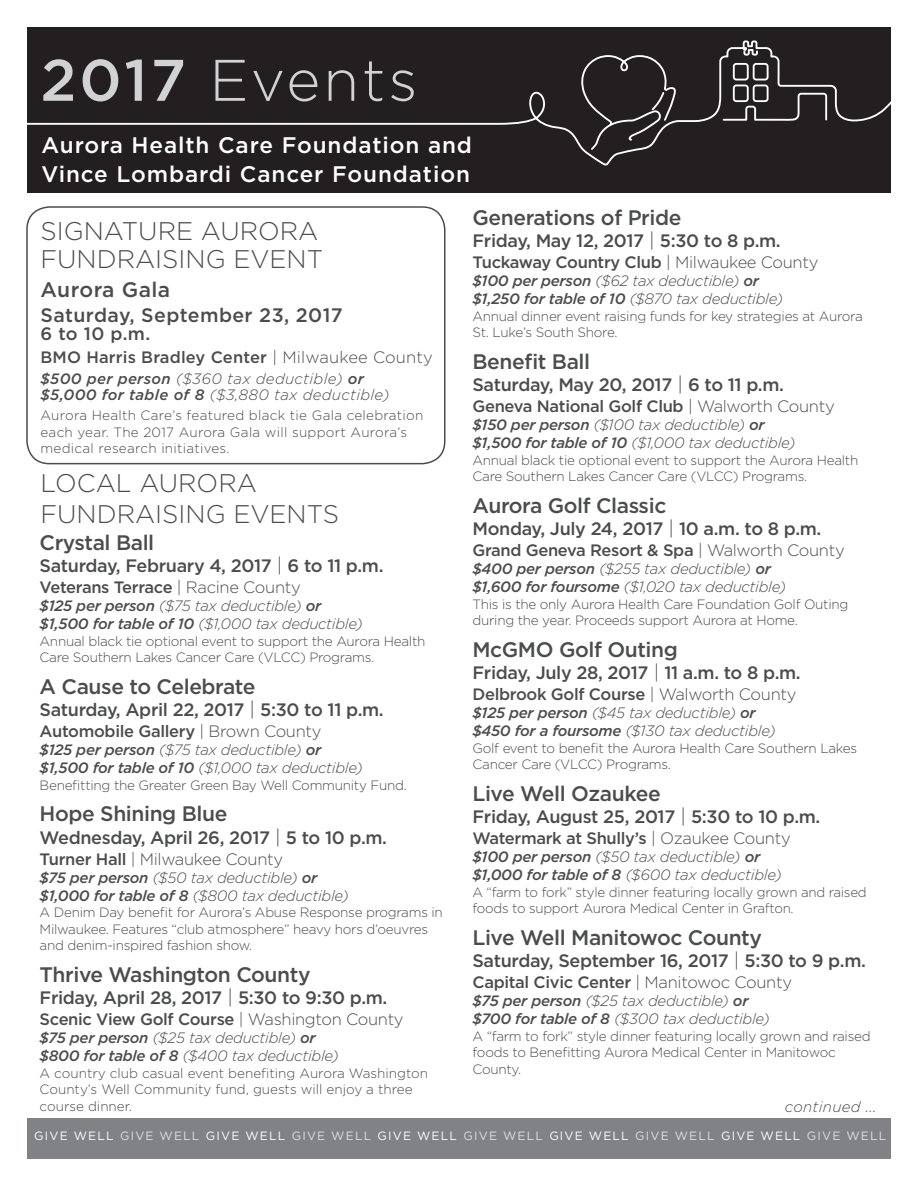
<style>
.page{position:relative;width:918px;height:1188px;background:#fff}
.page>*{position:absolute;margin:0;border:0;box-sizing:border-box;transform-origin:0 0}
.t1{font:300 58.5px "Gotham";color:#d1d2d4}
.t2{font:300 25.5px/28.5px "Gotham";color:#4b4c4d}
.t3{font:500 22.5px/28.5px "Gotham";letter-spacing:.04em;color:#fff}
.t4{font:500 21px "Gotham";letter-spacing:-.02em;color:#4b4c4d}
.t5{font:500 21px "Gotham";letter-spacing:.02em;color:#4b4c4d}
.t6{font:500 19.5px "Gotham";letter-spacing:.02em;color:#4b4c4d}
.t7{font:500 18px "Gotham";letter-spacing:-.02em;color:#4b4c4d}
.t8{font:500 16.5px "Gotham";letter-spacing:-.02em;color:#4b4c4d}
.t9{font:500 16.5px "Gotham";letter-spacing:.01em;color:#4b4c4d}
.t10{font:300 16.5px "Gotham";letter-spacing:-.03em;color:#4b4c4d}
.t11{font:italic 300 15px/18px "Gotham";letter-spacing:-.02em;color:#4b4c4d}
.t12{font:italic 300 15px/16.5px "Gotham";letter-spacing:.02em;color:#4b4c4d}
.t13{font:300 13.5px/16.5px "Gotham";letter-spacing:-.02em;color:#4b4c4d}
.t14{font:300 13.5px/16.5px "Gotham";letter-spacing:.02em;color:#4b4c4d}
.t15{font:300 13.5px/16.5px "Gotham";color:#4b4c4d}
.t16{font:12px "Gotham";letter-spacing:.1em;color:#fff}
.s1{font-weight:500}
.s2{font-weight:300}
.s3{font-weight:300;font-size:19.5px}
</style>
<div class="page">
<div style="left:26px;top:206px;width:420px;height:258px;border:2px solid #4b4c4d;border-radius:22px"></div>
<div style="left:27px;top:1118px;width:864px;height:40px;background:#808285"></div>
<div style="left:27px;top:27px;width:864px;height:166px;background:#231f20"></div>
<svg style="left:27px;top:40px;width:864px;height:126px"></svg>
<h1 class="t1" style="left:40px;top:45px;width:378px"><span class="s1">2017</span> Events</h1>
<h3 class="t3" style="left:41px;top:131px;width:432px">Aurora Health Care Foundation and<br>Vince Lombardi Cancer Foundation</h3>
<h2 class="t2" style="left:40px;top:216px;width:284px">Signature Aurora<br>Fundraising Event</h2>
<h3 class="t5" style="left:40px;top:277px;width:131px">Aurora Gala</h3>
<h3 class="t6" style="left:40px;top:303px;width:304px">Saturday, September 23, 2017</h3>
<h3 class="t7" style="left:40px;top:323px;width:111px">6 to 10 p.m.</h3>
<p class="t9" style="left:40px;top:347px;width:394px">BMO Harris Bradley Center <span class="s2">| Milwaukee County</span></p>
<p class="t12" style="left:40px;top:370px;width:351px"><span class="s1">$500 per person</span> ($360 tax deductible) <span class="s1">or $5,000 for table of 8</span> ($3,880 tax deductible)</p>
<p class="t14" style="left:40px;top:407px;width:384px">Aurora Health Care’s featured black tie Gala celebration each year. The 2017 Aurora Gala will support Aurora’s medical research initiatives.</p>
<h2 class="t2" style="left:40px;top:467px;width:297px;line-height:31.5px">local Aurora<br>Fundraising Events</h2>
<h3 class="t4" style="left:40px;top:529px;width:116px">Crystal Ball</h3>
<h3 class="t7" style="left:40px;top:555px;width:345px">Saturday, February 4, 2017 <span class="s3">|</span> 6 to 11 p.m.</h3>
<p class="t8" style="left:40px;top:577px;width:263px">Veterans Terrace <span class="s2">| Racine County</span></p>
<p class="t11" style="left:40px;top:597px;width:325px"><span class="s1">$125 per person</span> ($75 tax deductible) <span class="s1">or $1,500 for table of 10</span> ($1,000 tax deductible)</p>
<p class="t13" style="left:40px;top:632px;width:387px">Annual black tie optional event to support the Aurora Health<br>Care Southern Lakes Cancer Care (VLCC) Programs.</p>
<h3 class="t4" style="left:40px;top:673px;width:217px">A Cause to Celebrate</h3>
<h3 class="t7" style="left:40px;top:699px;width:346px">Saturday, April 22, 2017 <span class="s3">|</span> 5:30 to 11 p.m.</h3>
<p class="t8" style="left:40px;top:721px;width:283px">Automobile Gallery <span class="s2">| Brown County</span></p>
<p class="t11" style="left:40px;top:741px;width:325px"><span class="s1">$125 per person</span> ($75 tax deductible) <span class="s1">or $1,500 for table of 10</span> ($1,000 tax deductible)</p>
<p class="t13" style="left:40px;top:776px;width:369px">Benefitting the G reater G reen Bay Well Community Fund.</p>
<h3 class="t4" style="left:40px;top:801px;width:189px">Hope Shining Blue</h3>
<h3 class="t7" style="left:40px;top:826px;width:349px">Wednesday, April 26, 2017 <span class="s3">|</span> 5 to 10 p.m.</h3>
<p class="t10" style="left:40px;top:849px;width:245px"><span class="s1">Turner Hall</span> | Milwaukee County</p>
<p class="t11" style="left:40px;top:868px;width:311px"><span class="s1">$75 per person</span> ($50 tax deductible) <span class="s1">or $1,000 for table of 8</span> ($800 tax deductible)</p>
<p class="t13" style="left:40px;top:904px;width:405px">A Denim Day benefit for Aurora’s Abuse Response programs in<br>Milwaukee. Features “club atmosphere” heavy hors d’oeuvres and denim-inspired fashion show.</p>
<h3 class="t4" style="left:40px;top:961px;width:272px">Thrive Washington County</h3>
<h3 class="t7" style="left:40px;top:987px;width:349px">Friday, April 28, 2017 <span class="s3">|</span> 5:30 to 9:30 p.m.</h3>
<p class="t8" style="left:40px;top:1009px;width:366px">Scenic View Golf Course <span class="s2">| Washington County</span></p>
<p class="t11" style="left:40px;top:1029px;width:301px"><span class="s1">$75 per person</span> ($25 tax deductible) <span class="s1">or $800 for table of 8</span> ($400 tax deductible)</p>
<p class="t15" style="left:40px;top:1064px;width:390px">A country club casual event benefiting Aurora Washington<br>County’s Well Community fund, guests will enjoy a three course dinner.</p>
<h3 class="t4" style="left:472px;top:205px;width:210px">Generations of Pride</h3>
<h3 class="t7" style="left:472px;top:230px;width:310px">Friday, May 12, 2017 <span class="s3">|</span> 5:30 to 8 p.m.</h3>
<p class="t8" style="left:472px;top:253px;width:347px">Tuckaway Country Club <span class="s2">| Milwaukee County</span></p>
<p class="t11" style="left:472px;top:272px;width:312px"><span class="s1">$100 per person</span> ($62 tax deductible) <span class="s1">or $1,250 for table of 10</span> ($870 tax deductible)</p>
<p class="t13" style="left:472px;top:308px;width:392px">Annual dinner event raising funds for key strategies at Aurora<br>St. Luke’s South Shore.</p>
<h3 class="t4" style="left:472px;top:349px;width:119px">Benefit Ball</h3>
<h3 class="t7" style="left:472px;top:374px;width:313px">Saturday, May 20, 2017 <span class="s3">|</span> 6 to 11 p.m.</h3>
<p class="t8" style="left:472px;top:397px;width:364px">Geneva National Golf Club <span class="s2">| Walworth County</span></p>
<p class="t11" style="left:472px;top:416px;width:325px"><span class="s1">$150 per person</span> ($100 tax deductible) <span class="s1">or $1,500 for table of 10</span> ($1,000 tax deductible)</p>
<p class="t13" style="left:472px;top:452px;width:387px">Annual black tie optional event to support the Aurora Health<br>Care Southern Lakes Cancer Care (VLCC) Programs.</p>
<h3 class="t4" style="left:473px;top:493px;width:195px">Aurora Golf Classic</h3>
<h3 class="t7" style="left:473px;top:518px;width:350px">Monday, July 24, 2017 <span class="s3">|</span> 10 a.m. to 8 p.m.</h3>
<p class="t8" style="left:473px;top:541px;width:374px">Grand Geneva Resort &amp; Spa <span class="s2">| Walworth County</span></p>
<p class="t11" style="left:473px;top:560px;width:315px"><span class="s1">$400 per person</span> ($255 tax deductible) <span class="s1">or $1,600 for foursome</span> ($1,020 tax deductible)</p>
<p class="t13" style="left:473px;top:596px;width:377px">This is the only Aurora Health Care Foundation Golf Outing during the year. Proceeds support Aurora at Home.</p>
<h3 class="t4" style="left:473px;top:637px;width:207px">McGMO Golf Outing</h3>
<h3 class="t7" style="left:473px;top:662px;width:330px">Friday, July 28, 2017 <span class="s3">|</span> 11 a.m. to 8 p.m.</h3>
<p class="t8" style="left:473px;top:685px;width:325px">Delbrook Golf Course <span class="s2">| Walworth County</span></p>
<p class="t11" style="left:473px;top:704px;width:305px"><span class="s1">$125 per person</span> ($45 tax deductible) <span class="s1">or $450 for a foursome</span> ($130 tax deductible)</p>
<p class="t13" style="left:473px;top:740px;width:386px">Golf event to benefit the Aurora Health Care Southern Lakes<br>Cancer Care (VLCC) Programs.</p>
<h3 class="t4" style="left:473px;top:781px;width:190px">Live Well Ozaukee</h3>
<h3 class="t7" style="left:473px;top:806px;width:349px">Friday, August 25, 2017 <span class="s3">|</span> 5:30 to 10 p.m.</h3>
<p class="t8" style="left:473px;top:829px;width:320px">Watermark at Shully’s <span class="s2">| Ozaukee County</span></p>
<p class="t11" style="left:473px;top:848px;width:311px"><span class="s1">$100 per person</span> ($50 tax deductible) <span class="s1">or $1,000 for table of 8</span> ($600 tax deductible)</p>
<p class="t13" style="left:473px;top:884px;width:396px">A “farm to fork” style dinner featuring locally grown and raised foods to support Aurora Medical Center in G rafton.</p>
<h3 class="t4" style="left:473px;top:925px;width:291px">Live Well Manitowoc County</h3>
<h3 class="t7" style="left:473px;top:950px;width:395px">Saturday, September 16, 2017 <span class="s3">|</span> 5:30 to 9 p.m.</h3>
<p class="t8" style="left:473px;top:973px;width:321px">Capital Civic Center <span class="s2">| Manitowoc County</span></p>
<p class="t11" style="left:473px;top:992px;width:299px"><span class="s1">$75 per person</span> ($25 tax deductible) <span class="s1">or $700 for table of 8</span> ($300 tax deductible)</p>
<p class="t13" style="left:473px;top:1028px;width:400px">A “farm to fork” style dinner featuring locally grown and raised foods to Benefitting Aurora Medical Center in Manitowoc<br>County.</p>
<p class="t12" style="left:785px;top:1098px;width:93px">continued ...</p>
<p class="t16" style="left:34px;top:1128px;width:81px">GIVE WELL</p>
<p class="t16" style="left:206px;top:1128px;width:81px">GIVE WELL</p>
<p class="t16" style="left:378px;top:1128px;width:81px">GIVE WELL</p>
<p class="t16" style="left:549px;top:1128px;width:81px">GIVE WELL</p>
<p class="t16" style="left:721px;top:1128px;width:81px">GIVE WELL</p>
<p class="t16" style="left:120px;top:1128px;width:81px">GIVE WELL</p>
<p class="t16" style="left:292px;top:1128px;width:81px">GIVE WELL</p>
<p class="t16" style="left:464px;top:1128px;width:81px">GIVE WELL</p>
<p class="t16" style="left:635px;top:1128px;width:81px">GIVE WELL</p>
<p class="t16" style="left:807px;top:1128px;width:81px">GIVE WELL</p>
</div>
